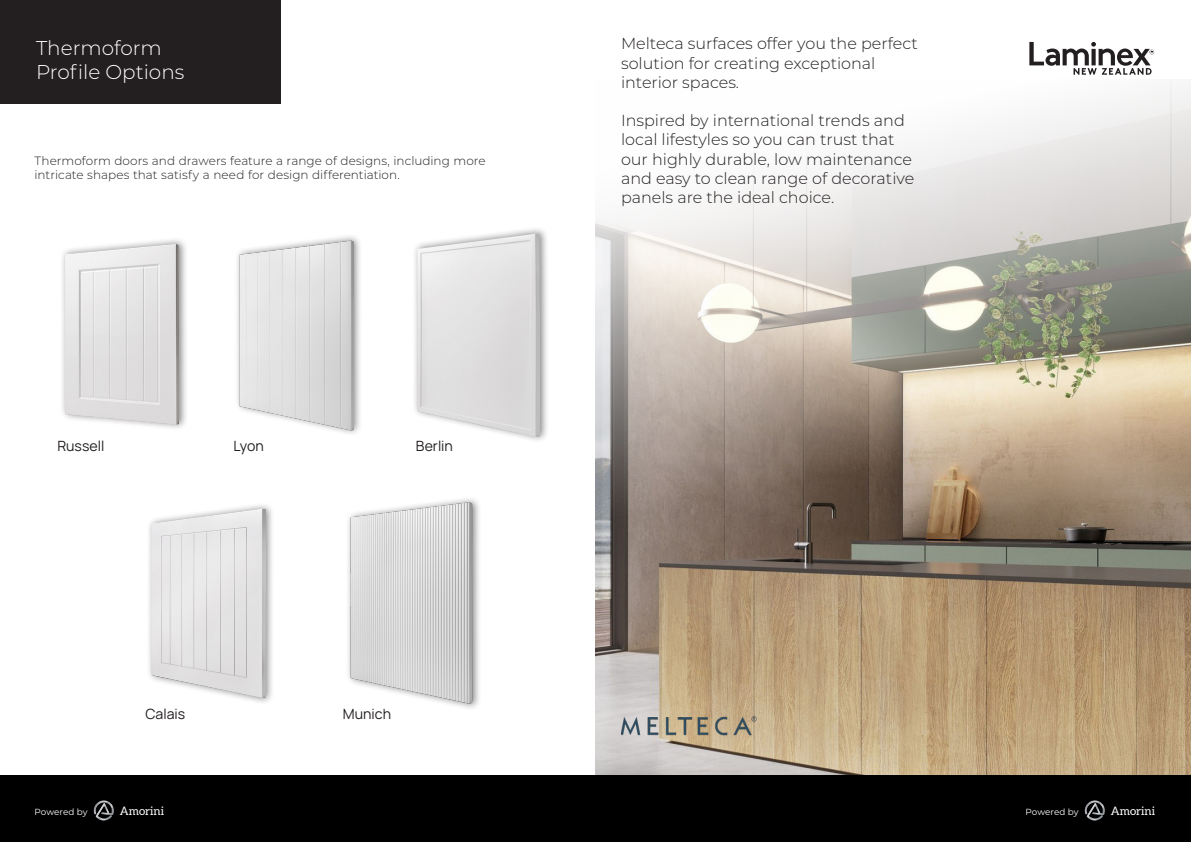
<style>
.page{position:relative;width:1191px;height:842px;background:#fff}
.page>*{position:absolute;margin:0;border:0;box-sizing:border-box;transform-origin:0 0}
.t1{font:300 20px/24px "Montserrat";color:#fff}
.t2{font:300 16px/19.2px "Montserrat";color:#231f20}
.t3{font:14.1px "Manrope";color:#231f20}
.t4{font:300 12px/14.4px "Montserrat";letter-spacing:.005em;color:#231f20}
.t5{font:11.6px "Aleo";color:#fff}
.t6{font:8.8px "Montserrat";color:#fff}
</style>
<div class="page">
<div style="left:0;top:0;width:281px;height:103px;background:#231f20"></div>
<div style="left:0;top:776px;width:604px;height:66px;background:#000"></div>
<svg style="left:94px;top:800px;width:20px;height:20px"></svg>
<img style="left:595px;top:79px;width:596px;height:697px">
<svg style="left:1029px;top:42px;width:125px;height:33px"></svg>
<div style="left:595px;top:776px;width:596px;height:66px;background:#000"></div>
<svg style="left:1084px;top:800px;width:20px;height:20px"></svg>
<img style="left:621px;top:716px;width:137px;height:20px">
<div style="left:60px;top:237px;width:129px;height:194px;background:#231f20;opacity:.55"></div>
<img style="left:65px;top:237px;width:114px;height:194px">
<div style="left:235px;top:234px;width:128px;height:203px;background:#231f20;opacity:.55"></div>
<img style="left:239px;top:234px;width:114px;height:203px">
<div style="left:147px;top:502px;width:128px;height:203px;background:#231f20;opacity:.55"></div>
<img style="left:151px;top:502px;width:114px;height:203px">
<div style="left:413px;top:226px;width:136px;height:217px;background:#231f20;opacity:.55"></div>
<img style="left:418px;top:229px;width:121px;height:212px">
<div style="left:346px;top:496px;width:135px;height:214px;background:#231f20;opacity:.55"></div>
<img style="left:351px;top:496px;width:121px;height:214px">
<h3 class="t1" style="left:36px;top:36px;width:150px">Thermoform<br>Profile Options</h3>
<h2 class="t4" style="left:35px;top:153px;width:452px">Thermoform doors and drawers feature a range of designs, including more intricate shapes that satisfy a need for design differentiation.</h2>
<p class="t3" style="left:57px;top:436px;width:48px">Russell</p>
<p class="t3" style="left:233px;top:436px;width:32px">Lyon</p>
<p class="t3" style="left:416px;top:436px;width:38px">Berlin</p>
<p class="t3" style="left:145px;top:704px;width:41px">Calais</p>
<p class="t3" style="left:343px;top:704px;width:50px">Munich</p>
<p class="t2" style="left:621px;top:34px;width:298px">Melteca surfaces offer you the perfect solution for creating exceptional interior spaces.</p>
<p class="t2" style="left:621px;top:110px;width:295px">Inspired by international trends and local lifestyles so you can trust that our highly durable, low maintenance and easy to clean range of decorative panels are the ideal choice.</p>
<p class="t6" style="left:35px;top:805px;width:54px">Powered by</p>
<p class="t5" style="left:120px;top:804px;width:46px">Amorini</p>
<p class="t6" style="left:1025px;top:805px;width:54px">Powered by</p>
<p class="t5" style="left:1110px;top:804px;width:46px">Amorini</p>
</div>
